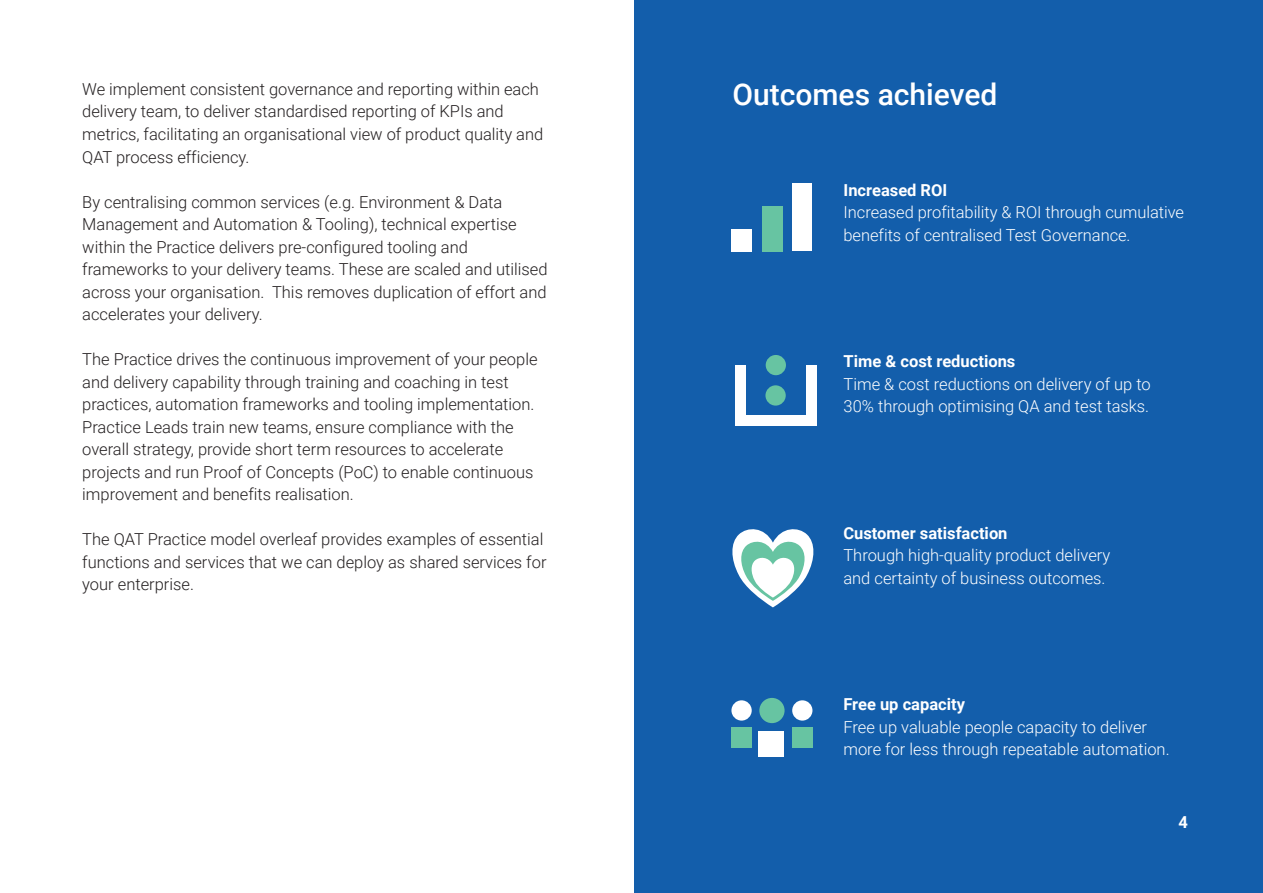
<style>
.page{position:relative;width:1263px;height:893px;background:#fff}
.page>*{position:absolute;margin:0;border:0;box-sizing:border-box;transform-origin:0 0}
.t1{font:500 30px "Roboto";color:#fff}
.t2{font:300 16.5px/22.5px "Roboto";color:#231f20}
.t3{font:300 16.5px/22.5px "Roboto";color:#fff}
.t4{font:700 16.5px "Roboto";color:#fff}
</style>
<div class="page">
<div style="left:634px;top:0;width:629px;height:893px;background:#135eab"></div>
<div style="left:766px;top:355px;width:20px;height:20px;background:#67c4a2;border-radius:50%"></div>
<div style="left:765px;top:385px;width:21px;height:21px;background:#67c4a2;border-radius:50%"></div>
<div style="left:735px;top:416px;width:81px;height:10px;background:#fff"></div>
<div style="left:735px;top:365px;width:10px;height:51px;background:#fff"></div>
<div style="left:806px;top:365px;width:10px;height:51px;background:#fff"></div>
<svg style="left:732px;top:529px;width:81px;height:78px"></svg>
<div style="left:731px;top:229px;width:21px;height:22px;background:#fff"></div>
<div style="left:762px;top:206px;width:20px;height:45px;background:#67c4a2"></div>
<div style="left:792px;top:183px;width:20px;height:68px;background:#fff"></div>
<div style="left:731px;top:728px;width:21px;height:20px;background:#67c4a2"></div>
<div style="left:758px;top:731px;width:26px;height:26px;background:#fff"></div>
<div style="left:792px;top:728px;width:20px;height:20px;background:#67c4a2"></div>
<div style="left:792px;top:700px;width:20px;height:21px;background:#fff;border-radius:50%"></div>
<div style="left:731px;top:700px;width:21px;height:21px;background:#fff;border-radius:50%"></div>
<div style="left:759px;top:698px;width:25px;height:25px;background:#67c4a2;border-radius:50%"></div>
<p class="t2" style="left:82px;top:77px;width:462px">We implement consistent governance and reporting within each delivery team, to deliver standardised reporting of KPIs and metrics, facilitating an organisational view of product quality and QAT process efficiency.</p>
<p class="t2" style="left:82px;top:190px;width:467px">By centralising common services (e.g. Environment &amp; Data Management and Automation &amp; Tooling), technical expertise within the Practice delivers pre-configured tooling and frameworks to your delivery teams. These are scaled and utilised across your organisation. This removes duplication of effort and accelerates your delivery.</p>
<p class="t2" style="left:82px;top:347px;width:457px">The Practice drives the continuous improvement of your people and delivery capability through training and coaching in test practices, automation frameworks and tooling implementation.<br>Practice Leads train new teams, ensure compliance with the overall strategy, provide short term resources to accelerate projects and run Proof of Concepts (PoC) to enable continuous improvement and benefits realisation.</p>
<p class="t2" style="left:82px;top:527px;width:466px">The QAT Practice model overleaf provides examples of essential functions and services that we can deploy as shared services for your enterprise.</p>
<h1 class="t1" style="left:732px;top:73px;width:267px">Outcomes achieved</h1>
<p class="t4" style="left:843px;top:178px;width:105px">Increased ROI</p>
<p class="t3" style="left:843px;top:201px;width:342px">Increased profitability &amp; ROI through cumulative benefits of centralised Test Governance.</p>
<p class="t4" style="left:843px;top:350px;width:173px">Time &amp; cost reductions</p>
<p class="t3" style="left:843px;top:372px;width:309px">Time &amp; cost reductions on delivery of up to<br>30% through optimising QA and test tasks.</p>
<p class="t4" style="left:843px;top:521px;width:166px">Customer satisfaction</p>
<p class="t3" style="left:843px;top:544px;width:268px">Through high-quality product delivery and certainty of business outcomes.</p>
<p class="t4" style="left:843px;top:693px;width:123px">Free up capacity</p>
<p class="t3" style="left:843px;top:715px;width:328px">Free up valuable people capacity to deliver more for less through repeatable automation.</p>
<p class="t4" style="left:1178px;top:811px;width:11px">4</p>
</div>
